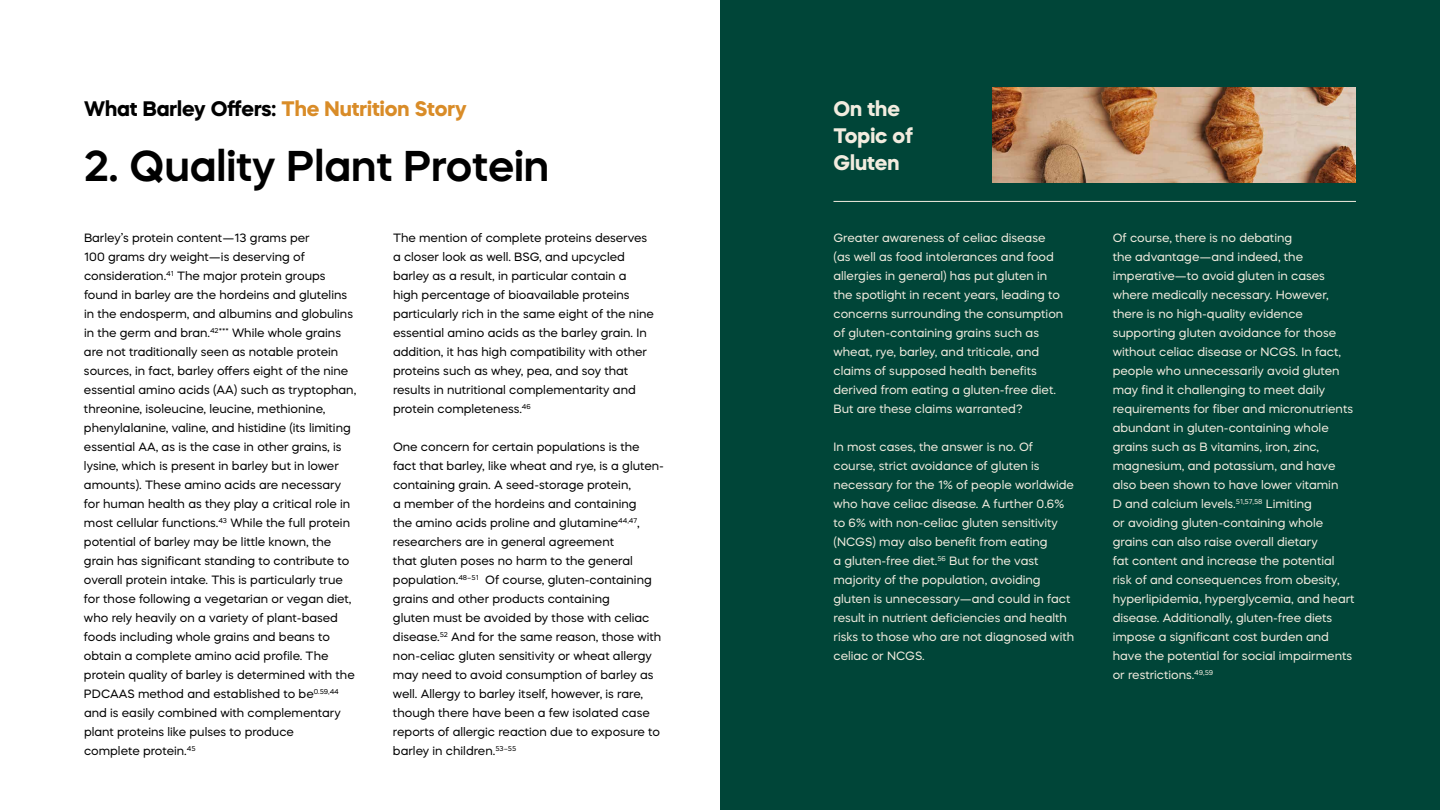
<style>
.page{position:relative;width:1440px;height:810px;background:#fff}
.page>*{position:absolute;margin:0;border:0;box-sizing:border-box;transform-origin:0 0}
.t1{font:600 43px "Mazzard H";color:#000}
.t2{font:700 21px "Mazzard H";color:#000}
.t3{font:700 21px/27px "Mazzard H";color:#f2ecdf}
.t4{font:12px/19px "Mazzard H";color:#000}
.t5{font:12px/19px "Mazzard H";color:#f2ecdf}
.s1{color:#d98c28}
</style>
<div class="page">
<div style="left:720px;top:0;width:720px;height:810px;background:#004538"></div>
<img style="left:992px;top:87px;width:364px;height:95px">
<hr style="left:834px;top:201px;width:522px;height:1px;background:#f2ecdf">
<h2 class="t2" style="left:84px;top:94px;width:384px">What Barley Offers: <span class="s1">The Nutrition Story</span></h2>
<h2 class="t3" style="left:833px;top:94px;width:81px">On the<br>Topic of</h2>
<h1 class="t1" style="left:84px;top:138px;width:467px">2. Quality Plant Protein</h1>
<h2 class="t3" style="left:833px;top:148px;width:68px">Gluten</h2>
<p class="t4" style="left:84px;top:228px;width:274px">Barley’s protein content—13 grams per<br>100 grams dry weight—is deserving of consideration.<sup>41</sup> The major protein groups found in barley are the hordeins and glutelins in the endosperm, and albumins and globulins in the germ and bran.<sup>42***</sup> While whole grains are not traditionally seen as notable protein sources, in fact, barley offers eight of the nine essential amino acids (AA) such as tryptophan, threonine, isoleucine, leucine, methionine, phenylalanine, valine, and histidine (its limiting essential AA, as is the case in other grains, is lysine, which is present in barley but in lower amounts). These amino acids are necessary for human health as they play a critical role in most cellular functions.<sup>43</sup> While the full protein potential of barley may be little known, the grain has significant standing to contribute to overall protein intake. This is particularly true for those following a vegetarian or vegan diet, who rely heavily on a variety of plant-based foods including whole grains and beans to obtain a complete amino acid profile. The protein quality of barley is determined with the PDCAAS method and established to be<sup>0.59,44 </sup>and is easily combined with complementary plant proteins like pulses to produce<br>complete protein.<sup>45</sup></p>
<p class="t4" style="left:393px;top:228px;width:262px">The mention of complete proteins deserves a closer look as well. BSG, and upcycled barley as a result, in particular contain a high percentage of bioavailable proteins particularly rich in the same eight of the nine essential amino acids as the barley grain. In addition, it has high compatibility with other proteins such as whey, pea, and soy that results in nutritional complementarity and protein completeness.<sup>46</sup></p>
<p class="t4" style="left:393px;top:437px;width:273px">One concern for certain populations is the fact that barley, like wheat and rye, is a gluten&shy;containing grain. A seed-storage protein,<br>a member of the hordeins and containing<br>the amino acids proline and glutamine<sup>44,47</sup>, researchers are in general agreement<br>that gluten poses no harm to the general population.<sup>48–51</sup> Of course, gluten-containing grains and other products containing<br>gluten must be avoided by those with celiac disease.<sup>52</sup> And for the same reason, those with non-celiac gluten sensitivity or wheat allergy may need to avoid consumption of barley as well. Allergy to barley itself, however, is rare, though there have been a few isolated case reports of allergic reaction due to exposure to barley in children.<sup>53–55</sup></p>
<p class="t5" style="left:834px;top:228px;width:231px">Greater awareness of celiac disease (as well as food intolerances and food allergies in general) has put gluten in the spotlight in recent years, leading to concerns surrounding the consumption of gluten-containing grains such as wheat, rye, barley, and triticale, and claims of supposed health benefits derived from eating a gluten-free diet.<br>But are these claims warranted?</p>
<p class="t5" style="left:834px;top:437px;width:242px">In most cases, the answer is no. Of course, strict avoidance of gluten is necessary for the 1% of people worldwide who have celiac disease. A further 0.6% to 6% with non-celiac gluten sensitivity (NCGS) may also benefit from eating<br>a gluten-free diet.<sup>56</sup> But for the vast majority of the population, avoiding gluten is unnecessary—and could in fact result in nutrient deficiencies and health risks to those who are not diagnosed with celiac or NCGS.</p>
<p class="t5" style="left:1113px;top:228px;width:243px">Of course, there is no debating<br>the advantage—and indeed, the imperative—to avoid gluten in cases where medically necessary. However, there is no high-quality evidence supporting gluten avoidance for those without celiac disease or NCGS. In fact, people who unnecessarily avoid gluten may find it challenging to meet daily requirements for fiber and micronutrients abundant in gluten-containing whole grains such as B vitamins, iron, zinc, magnesium, and potassium, and have also been shown to have lower vitamin<br>D and calcium levels.<sup>51,57,58</sup> Limiting<br>or avoiding gluten-containing whole grains can also raise overall dietary<br>fat content and increase the potential risk of and consequences from obesity, hyperlipidemia, hyperglycemia, and heart disease. Additionally, gluten-free diets impose a significant cost burden and have the potential for social impairments or restrictions.<sup>49,59</sup></p>
</div>
